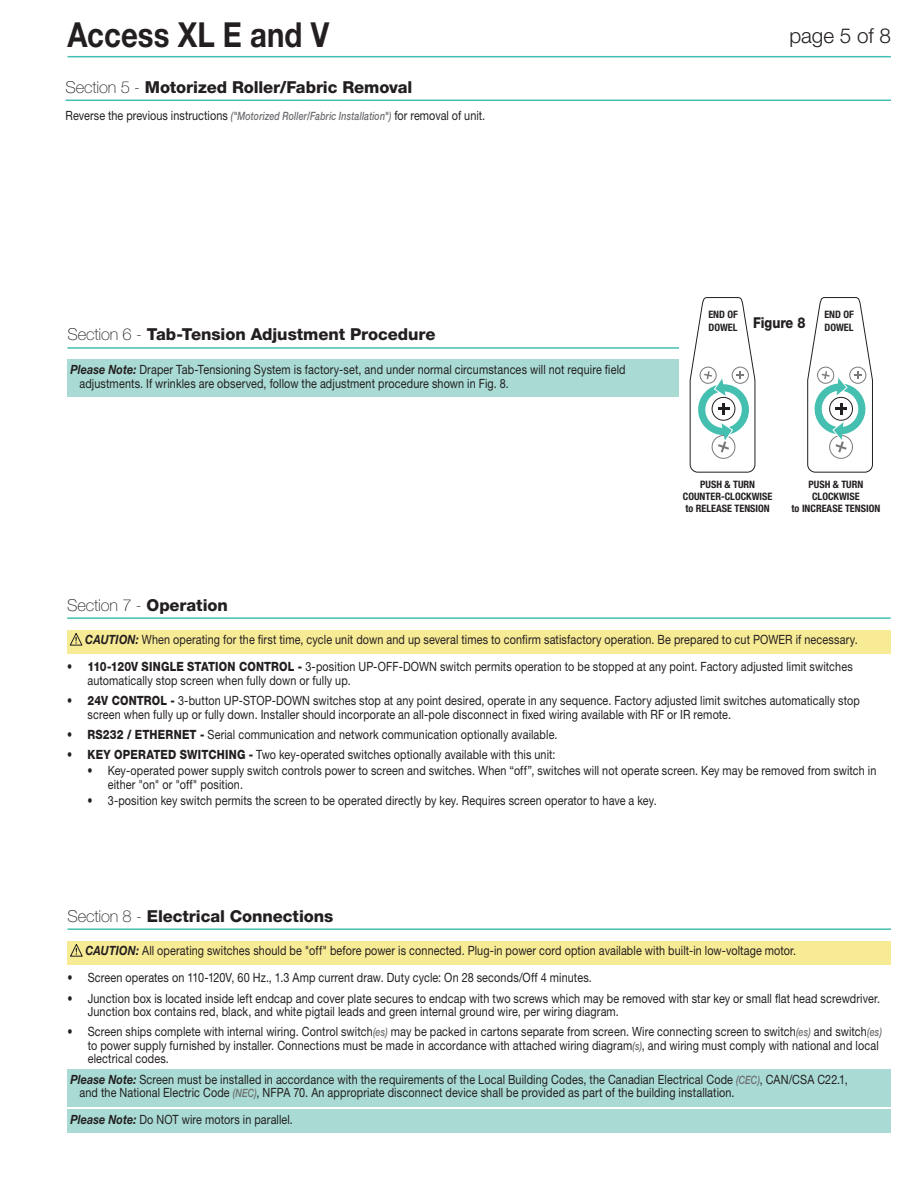
<style>
.page{position:relative;width:918px;height:1188px;background:#fff}
.page>*{position:absolute;margin:0;border:0;box-sizing:border-box;transform-origin:0 0}
.t1{font:700 34.5px "Helvetica Neue LT Std";letter-spacing:.005em;color:#231f20;scale:.85 1}
.t2{font:300 20.7px "Helvetica Neue LT Std";letter-spacing:-.005em;color:#231f20}
.Instructions_Section_Header{font:800 16.5px "Helvetica Neue LT Std";letter-spacing:-.005em;color:#231f20}
.Instructions_Section_Header-2{font:100 16.5px "Helvetica Neue LT Std";letter-spacing:-.01em;color:#231f20}
.Figure{font:800 15px "Helvetica Neue LT Std";color:#231f20;scale:.85 1}
.Instructions_List{font:12.75px/13.5px "Helvetica Neue LT Std";letter-spacing:.01em;color:#231f20;scale:.85 1}
.Instructions_Please_Note{font:12.75px/13.5px "Helvetica Neue LT Std";letter-spacing:.01em;color:#231f20;scale:.85 1}
.Instructions_Caution{font:12.75px "Helvetica Neue LT Std";letter-spacing:.01em;color:#231f20;scale:.85 1}
.Instruction_List_Indent{font:12.75px/13.5px "Helvetica Neue LT Std";letter-spacing:.01em;color:#231f20;scale:.85 1}
.Instructions{font:12.75px "Helvetica Neue LT Std";letter-spacing:.005em;color:#231f20;scale:.85 1}
.t3{font:700 condensed 10.2px/12.3px "Helvetica Neue LT Std";color:#231f20;text-align:center}
.s1{font-weight:100}
.s2{font-weight:500;font-style:italic;font-size:11.55px;color:#6c6d70}
.s3{font-weight:700;font-style:italic}
.s4{font-weight:800}
</style>
<div class="page">
<hr style="left:67px;top:617px;width:824px;height:2px;background:#44bfb0">
<div style="left:67px;top:630px;width:824px;height:23px;background:#f8eb96"></div>
<svg style="left:70px;top:633px;width:12px;height:12px"></svg>
<hr style="left:68px;top:928px;width:823px;height:2px;background:#44bfb0">
<div style="left:68px;top:941px;width:823px;height:23px;background:#f8eb96"></div>
<div style="left:68px;top:1069px;width:823px;height:37px;background:#a9dbd4"></div>
<div style="left:68px;top:1110px;width:823px;height:23px;background:#a9dbd4"></div>
<svg style="left:70px;top:944px;width:13px;height:13px"></svg>
<hr style="left:66px;top:100px;width:825px;height:1px;background:#44bfb0">
<hr style="left:68px;top:347px;width:612px;height:2px;background:#44bfb0">
<div style="left:68px;top:360px;width:612px;height:37px;background:#a9dbd4"></div>
<div style="left:679px;top:294px;width:208px;height:223px;background:#fff"></div>
<svg style="left:807px;top:297px;width:66px;height:176px"></svg>
<svg style="left:690px;top:297px;width:66px;height:176px"></svg>
<hr style="left:68px;top:56px;width:823px;height:1px;background:#44bfb0">
<h1 class="t1" style="left:68px;top:13px;width:309px">Access XL E and V</h1>
<h2 class="t2" style="left:790px;top:23px;width:103px">page 5 of 8</h2>
<p class="Instructions_Section_Header" style="left:66px;top:77px;width:348px"><span class="s1">Section 5 -</span> Motorized Roller/Fabric Removal</p>
<p class="Instructions" style="left:66px;top:108px;width:495px">Reverse the previous instructions <span class="s2">("Motorized Roller/Fabric Installation")</span> for removal of unit.</p>
<p class="Instructions_Section_Header" style="left:68px;top:325px;width:370px"><span class="s1">Section 6 -</span> Tab-Tension Adjustment Procedure</p>
<p class="Instructions_Please_Note" style="left:80px;top:363px;width:644px;text-indent:-9px"><span class="s3">Please Note:</span> Draper Tab-Tensioning System is factory-set, and under normal circumstances will not require field adjustments. If wrinkles are observed, follow the adjustment procedure shown in Fig. 8.</p>
<p class="t3" style="left:708px;top:308px;width:31px;text-align:left">END OF<br>DOWEL</p>
<p class="Figure" style="left:753px;top:314px;width:63px">Figure 8</p>
<p class="t3" style="left:824px;top:308px;width:31px;text-align:left">END OF<br>DOWEL</p>
<p class="t3" style="left:683px;top:478px;width:91px">PUSH &amp; TURN<br>COUNTER-CLOCKWISE to RELEASE TENSION</p>
<p class="t3" style="left:792px;top:478px;width:90px">PUSH &amp; TURN<br>CLOCKWISE<br>to INCREASE TENSION</p>
<p class="Instructions_Section_Header-2" style="left:67px;top:595px;width:162px">Section 7 - <span class="s4">Operation</span></p>
<p class="Instructions_Caution" style="left:85px;top:632px;width:910px"><span class="s3">CAUTION:</span> When operating for the first time, cycle unit down and up several times to confirm satisfactory operation. Be prepared to cut POWER if necessary.</p>
<p class="Instructions_List" style="left:87px;top:660px;width:902px;text-indent:-20px"><span class="s4">• 110-120V SINGLE STATION CONTROL -</span> 3-position UP-OFF-DOWN switch permits operation to be stopped at any point. Factory adjusted limit switches automatically stop screen when fully down or fully up.</p>
<p class="Instructions_List" style="left:87px;top:694px;width:910px;text-indent:-20px"><span class="s4">• 24V CONTROL -</span> 3-button UP-STOP-DOWN switches stop at any point desired, operate in any sequence. Factory adjusted limit switches automatically stop screen when fully up or fully down. Installer should incorporate an all-pole disconnect in fixed wiring available with RF or IR remote.</p>
<p class="Instructions_List" style="left:67px;top:727px;width:578px"><span class="s4">• RS232 / ETHERNET -</span> Serial communication and network communication optionally available.</p>
<p class="Instructions_List" style="left:67px;top:748px;width:576px"><span class="s4">• KEY OPERATED SWITCHING -</span> Two key-operated switches optionally available with this unit:</p>
<p class="Instruction_List_Indent" style="left:108px;top:764px;width:906px;text-indent:-20px"><span class="s4">•</span> Key-operated power supply switch controls power to screen and switches. When “off”, switches will not operate screen. Key may be removed from switch in either "on" or "off" position.</p>
<p class="Instruction_List_Indent" style="left:87px;top:794px;width:671px"><span class="s4">•</span> 3-position key switch permits the screen to be operated directly by key. Requires screen operator to have a key.</p>
<p class="Instructions_Section_Header" style="left:68px;top:906px;width:267px"><span class="s1">Section 8 -</span> Electrical Connections</p>
<p class="Instructions_Caution" style="left:86px;top:943px;width:838px"><span class="s3">CAUTION:</span> All operating switches should be "off" before power is connected. Plug-in power cord option available with built-in low-voltage motor.</p>
<p class="Instructions_List" style="left:68px;top:971px;width:618px"><span class="s4">•</span> Screen operates on 110-120V, 60 Hz., 1.3 Amp current draw. Duty cycle: On 28 seconds/Off 4 minutes.</p>
<p class="Instructions_List" style="left:88px;top:991px;width:934px;text-indent:-20px"><span class="s4">•</span> Junction box is located inside left endcap and cover plate secures to endcap with two screws which may be removed with star key or small flat head screwdriver.<br>Junction box contains red, black, and white pigtail leads and green internal ground wire, per wiring diagram.</p>
<p class="Instructions_List" style="left:88px;top:1025px;width:936px;text-indent:-20px"><span class="s4">•</span> Screen ships complete with internal wiring. Control switch<span class="s2">(es)</span> may be packed in cartons separate from screen. Wire connecting screen to switch<span class="s2">(es)</span> and switch<span class="s2">(es) </span>to power supply furnished by installer. Connections must be made in accordance with attached wiring diagram<span class="s2">(s)</span>, and wiring must comply with national and local electrical codes.</p>
<p class="Instructions_Please_Note" style="left:80px;top:1072px;width:905px;text-indent:-9px"><span class="s3">Please Note:</span> Screen must be installed in accordance with the requirements of the Local Building Codes, the Canadian Electrical Code <span class="s2">(CEC)</span>, CAN/CSA C22.1, and the National Electric Code <span class="s2">(NEC)</span>, NFPA 70. An appropriate disconnect device shall be provided as part of the building installation.</p>
<p class="Instructions_Please_Note" style="left:70px;top:1113px;width:263px"><span class="s3">Please Note:</span> Do NOT wire motors in parallel.</p>
</div>
